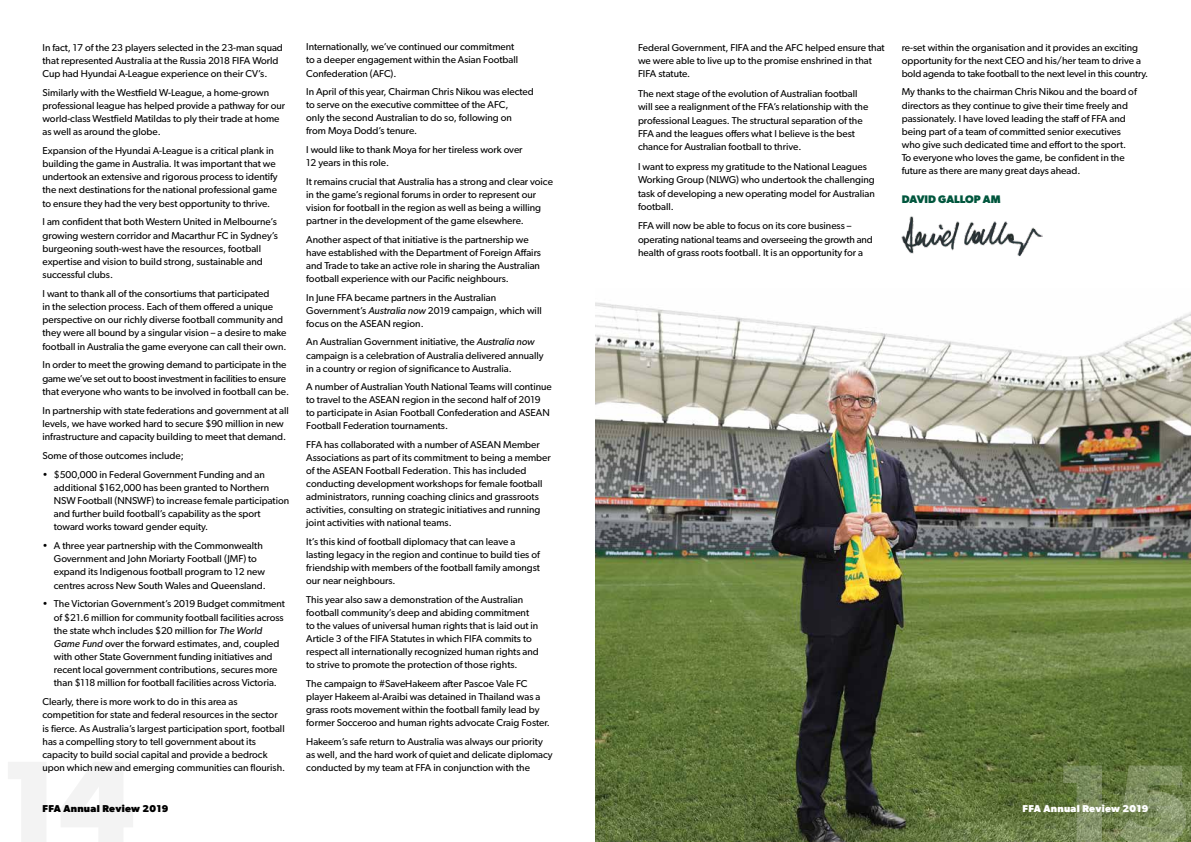
<style>
.page{position:relative;width:1191px;height:842px;background:#fff}
.page>*{position:absolute;margin:0;border:0;box-sizing:border-box;transform-origin:0 0}
.t1{font:700 116.3px "Gibson";color:#000}
.t2{font:700 116.3px "Gibson";color:#fff}
.t3{font:700 11px "Gibson";color:#00563d}
.t4{font:10px/13.2px "Gibson";color:#000}
.t5{font:700 10px "Gibson";letter-spacing:.03em;color:#000}
.t6{font:700 10px "Gibson";letter-spacing:.03em;color:#fff}
.s1{font-style:italic}
</style>
<div class="page">
<img style="left:901px;top:216px;width:141px;height:40px">
<img style="left:595px;top:302px;width:596px;height:540px">
<p class="t4" style="left:43px;top:40px;width:242px">In fact, 17 of the 23 players selected in the 23-man squad that represented Australia at the Russia 2018 FIFA World<br>Cup had Hyundai A-League experience on their CV’s.</p>
<p class="t4" style="left:43px;top:85px;width:244px">Similarly with the Westfield W-League, a home-grown professional league has helped provide a pathway for our world-class Westfield Matildas to ply their trade at home as well as around the globe.</p>
<p class="t4" style="left:43px;top:144px;width:237px">Expansion of the Hyundai A-League is a critical plank in building the game in Australia. It was important that we undertook an extensive and rigorous process to identify the next destinations for the national professional game to ensure they had the very best opportunity to thrive.</p>
<p class="t4" style="left:43px;top:215px;width:237px">I am confident that both Western United in Melbourne’s growing western corridor and Macarthur FC in Sydney’s burgeoning south-west have the resources, football expertise and vision to build strong, sustainable and successful clubs.</p>
<p class="t4" style="left:43px;top:287px;width:245px">I want to thank all of the consortiums that participated<br>in the selection process. Each of them offered a unique perspective on our richly diverse football community and they were all bound by a singular vision – a desire to make football in Australia the game everyone can call their own.</p>
<p class="t4" style="left:43px;top:358px;width:248px">In order to meet the growing demand to participate in the game we’ve set out to boost investment in facilities to ensure that everyone who wants to be involved in football can be.</p>
<p class="t4" style="left:43px;top:403px;width:248px">In partnership with state federations and government at all levels, we have worked hard to secure $90 million in new infrastructure and capacity building to meet that demand.</p>
<p class="t4" style="left:43px;top:448px;width:143px">Some of those outcomes include;</p>
<p class="t4" style="left:54px;top:467px;width:237px;text-indent:-11px">• $500,000 in Federal Government Funding and an additional $162,000 has been granted to Northern NSW Football (NNSWF) to increase female participation and further build football’s capability as the sport toward works toward gender equity.</p>
<p class="t4" style="left:54px;top:539px;width:213px;text-indent:-11px">• A three year partnership with the Commonwealth Government and John Moriarty Football (JMF) to expand its Indigenous football program to 12 new centres across New South Wales and Queensland.</p>
<p class="t4" style="left:54px;top:597px;width:233px;text-indent:-11px">• The Victorian Government’s 2019 Budget commitment of $21.6 million for community football facilities across the state whch includes $20 million for <span class="s1">The World Game Fund</span> over the forward estimates, and, coupled with other State Government funding initiatives and recent local government contributions, secures more than $118 million for football facilities across Victoria.</p>
<p class="t4" style="left:43px;top:695px;width:244px">Clearly, there is more work to do in this area as competition for state and federal resources in the sector is fierce. As Australia’s largest participation sport, football has a compelling story to tell government about its capacity to build social capital and provide a bedrock upon which new and emerging communities can flourish.</p>
<h1 class="t1" style="left:0;top:733px;width:137px">14</h1>
<p class="t5" style="left:43px;top:803px;width:127px">FFA Annual Review 2019</p>
<p class="t4" style="left:306px;top:40px;width:213px">Internationally, we’ve continued our commitment to a deeper engagement within the Asian Football<br>Confederation (AFC).</p>
<p class="t4" style="left:306px;top:85px;width:229px">In April of this year, Chairman Chris Nikou was elected to serve on the executive committee of the AFC,<br>only the second Australian to do so, following on from Moya Dodd’s tenure.</p>
<p class="t4" style="left:306px;top:143px;width:218px">I would like to thank Moya for her tireless work over<br>12 years in this role.</p>
<p class="t4" style="left:306px;top:175px;width:248px">It remains crucial that Australia has a strong and clear voice in the game’s regional forums in order to represent our vision for football in the region as well as being a willing partner in the development of the game elsewhere.</p>
<p class="t4" style="left:306px;top:233px;width:236px">Another aspect of that initiative is the partnership we have established with the Department of Foreign Affairs and Trade to take an active role in sharing the Australian football experience with our Pacific neighbours.</p>
<p class="t4" style="left:306px;top:290px;width:237px">In June FFA became partners in the Australian<br>Government’s <span class="s1">Australia now</span> 2019 campaign, which will focus on the ASEAN region.</p>
<p class="t4" style="left:306px;top:335px;width:239px">An Australian Government initiative, the <span class="s1">Australia now </span>campaign is a celebration of Australia delivered annually in a country or region of significance to Australia.</p>
<p class="t4" style="left:306px;top:380px;width:247px">A number of Australian Youth National Teams will continue to travel to the ASEAN region in the second half of 2019 to participate in Asian Football Confederation and ASEAN Football Federation tournaments.</p>
<p class="t4" style="left:306px;top:438px;width:246px">FFA has collaborated with a number of ASEAN Member Associations as part of its commitment to being a member of the ASEAN Football Federation. This has included conducting development workshops for female football administrators, running coaching clinics and grassroots activities, consulting on strategic initiatives and running joint activities with national teams.</p>
<p class="t4" style="left:306px;top:535px;width:235px">It’s this kind of football diplomacy that can leave a lasting legacy in the region and continue to build ties of friendship with members of the football family amongst our near neighbours.</p>
<p class="t4" style="left:306px;top:593px;width:234px">This year also saw a demonstration of the Australian football community’s deep and abiding commitment to the values of universal human rights that is laid out in Article 3 of the FIFA Statutes in which FIFA commits to respect all internationally recognized human rights and to strive to promote the protection of those rights.</p>
<p class="t4" style="left:306px;top:677px;width:245px">The campaign to #SaveHakeem after Pascoe Vale FC player Hakeem al-Araibi was detained in Thailand was a grass roots movement within the football family lead by former Socceroo and human rights advocate Craig Foster.</p>
<p class="t4" style="left:306px;top:735px;width:248px">Hakeem’s safe return to Australia was always our priority as well, and the hard work of quiet and delicate diplomacy conducted by my team at FFA in conjunction with the</p>
<p class="t4" style="left:638px;top:40px;width:248px;line-height:13.5px">Federal Government, FIFA and the AFC helped ensure that we were able to live up to the promise enshrined in that<br>FIFA statute.</p>
<p class="t4" style="left:638px;top:86px;width:232px;line-height:13.5px">The next stage of the evolution of Australian football will see a realignment of the FFA’s relationship with the professional Leagues. The structural separation of the FFA and the leagues offers what I believe is the best chance for Australian football to thrive.</p>
<p class="t4" style="left:638px;top:159px;width:238px;line-height:13.5px">I want to express my gratitude to the National Leagues Working Group (NLWG) who undertook the challenging task of developing a new operating model for Australian football.</p>
<p class="t4" style="left:638px;top:219px;width:236px;line-height:13.5px">FFA will now be able to focus on its core business – operating national teams and overseeing the growth and health of grass roots football. It is an opportunity for a</p>
<p class="t4" style="left:901px;top:40px;width:248px">re-set within the organisation and it provides an exciting opportunity for the next CEO and his/her team to drive a bold agenda to take football to the next level in this country.</p>
<p class="t4" style="left:901px;top:85px;width:236px">My thanks to the chairman Chris Nikou and the board of directors as they continue to give their time freely and passionately. I have loved leading the staff of FFA and being part of a team of committed senior executives who give such dedicated time and effort to the sport.<br>To everyone who loves the game, be confident in the future as there are many great days ahead.</p>
<p class="t3" style="left:901px;top:193px;width:100px">DAVID GALLOP AM</p>
<h1 class="t2" style="left:1055px;top:736px;width:137px">15</h1>
<p class="t6" style="left:1022px;top:803px;width:127px">FFA Annual Review 2019</p>
</div>
